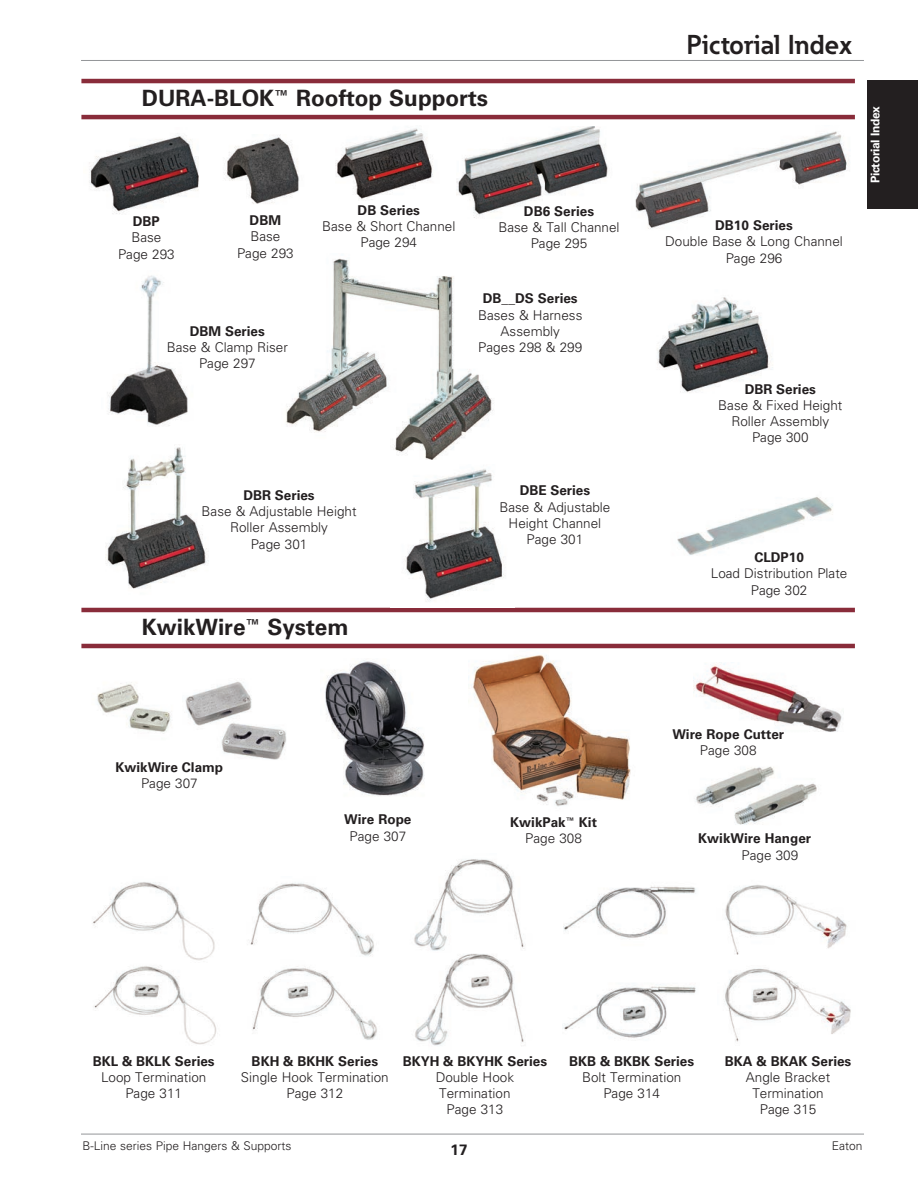
<style>
.page{position:relative;width:918px;height:1188px;background:#fff}
.page>*{position:absolute;margin:0;border:0;box-sizing:border-box;transform-origin:0 0}
.t1{font:700 27px "Eaton";color:#231f20}
.t2{font:700 22.5px "Univers LT Std";color:#231f20}
.t3{font:700 15px "Univers LT Std";color:#231f20}
.t4{font:300 13.5px/16.2px "Univers LT Std";color:#231f20;text-align:center}
.t5{font:700 13.5px/16.2px "Univers LT Std";color:#231f20;text-align:center}
.t6{font:300 12px "Univers LT Std";color:#231f20}
.t7{font:700 12px "Univers LT Std";letter-spacing:-.03em;color:#fff}
.s1{font-weight:300}
</style>
<div class="page">
<hr style="left:81px;top:115px;width:774px;height:4px;background:#892c3a">
<hr style="left:81px;top:79px;width:774px;height:4px;background:#892c3a">
<hr style="left:81px;top:644px;width:774px;height:4px;background:#892c3a">
<hr style="left:81px;top:608px;width:774px;height:4px;background:#892c3a">
<div style="left:867px;top:81px;width:51px;height:128px;background:#231f20"></div>
<img style="left:97px;top:682px;width:74px;height:52px">
<img style="left:185px;top:681px;width:101px;height:79px">
<img style="left:325px;top:660px;width:100px;height:136px">
<img style="left:694px;top:663px;width:148px;height:69px">
<img style="left:468px;top:655px;width:163px;height:152px">
<img style="left:696px;top:766px;width:121px;height:59px">
<img style="left:94px;top:966px;width:123px;height:79px">
<img style="left:93px;top:882px;width:122px;height:79px">
<img style="left:250px;top:883px;width:127px;height:157px">
<img style="left:415px;top:954px;width:109px;height:92px">
<img style="left:414px;top:859px;width:110px;height:92px">
<img style="left:724px;top:968px;width:127px;height:74px">
<img style="left:725px;top:885px;width:122px;height:70px">
<img style="left:405px;top:469px;width:99px;height:132px">
<img style="left:677px;top:497px;width:156px;height:58px">
<img style="left:105px;top:447px;width:104px;height:142px">
<img style="left:657px;top:297px;width:116px;height:96px">
<img style="left:286px;top:258px;width:207px;height:202px">
<img style="left:108px;top:275px;width:80px;height:151px">
<hr style="left:81px;top:60px;width:783px;height:1px;background:#939598">
<hr style="left:81px;top:1134px;width:783px;height:1px;background:#939598">
<img style="left:563px;top:984px;width:133px;height:54px">
<img style="left:564px;top:886px;width:132px;height:52px">
<img style="left:89px;top:135px;width:110px;height:79px">
<img style="left:335px;top:128px;width:98px;height:72px">
<img style="left:456px;top:126px;width:152px;height:92px">
<img style="left:635px;top:131px;width:214px;height:98px">
<img style="left:224px;top:135px;width:75px;height:69px">
<h2 class="t2" style="left:142px;top:90px;width:348px">DURA-BLOK<sup>™</sup> Rooftop Supports</h2>
<h1 class="t1" style="left:687px;top:35px;width:167px">Pictorial Index</h1>
<p class="t5" style="left:133px;top:215px;width:28px">DBP</p>
<p class="t4" style="left:118px;top:231px;width:58px">Base<br>Page 293</p>
<p class="t5" style="left:250px;top:214px;width:33px">DBM</p>
<p class="t4" style="left:237px;top:230px;width:58px">Base<br>Page 293</p>
<p class="t5" style="left:358px;top:203px;width:64px">DB Series</p>
<p class="t4" style="left:322px;top:220px;width:135px">Base &amp; Short Channel<br>Page 294</p>
<p class="t5" style="left:524px;top:204px;width:72px">DB6 Series</p>
<p class="t4" style="left:498px;top:220px;width:123px">Base &amp; Tall Channel<br>Page 295</p>
<p class="t5" style="left:715px;top:218px;width:79px">DB10 Series</p>
<p class="t4" style="left:665px;top:235px;width:179px">Double Base &amp; Long Channel<br>Page 296</p>
<p class="t5" style="left:190px;top:324px;width:77px">DBM Series</p>
<p class="t4" style="left:167px;top:340px;width:123px">Base &amp; Clamp Riser<br>Page 297</p>
<p class="t5" style="left:243px;top:488px;width:73px">DBR Series</p>
<p class="t4" style="left:202px;top:505px;width:156px">Base &amp; Adjustable Height<br>Roller Assembly<br>Page 301</p>
<h2 class="t2" style="left:142px;top:618px;width:208px">KwikWire<sup>™</sup> System</h2>
<p class="t5" style="left:483px;top:292px;width:96px">DB__DS Series</p>
<p class="t4" style="left:478px;top:308px;width:106px">Bases &amp; Harness<br>Assembly<br>Pages 298 &amp; 299</p>
<p class="t5" style="left:520px;top:484px;width:72px">DBE Series</p>
<p class="t4" style="left:499px;top:500px;width:113px">Base &amp; Adjustable<br>Height Channel<br>Page 301</p>
<p class="t5" style="left:745px;top:382px;width:73px">DBR Series</p>
<p class="t4" style="left:718px;top:398px;width:126px">Base &amp; Fixed Height<br>Roller Assembly<br>Page 300</p>
<p class="t5" style="left:754px;top:550px;width:51px">CLDP10</p>
<p class="t4" style="left:711px;top:567px;width:138px">Load Distribution Plate<br>Page 302</p>
<p class="t7" style="left:871px;top:183px;width:78px;rotate:-90deg">Pictorial Index</p>
<p class="t5" style="left:116px;top:760px;width:109px">KwikWire Clamp</p>
<p class="t4" style="left:141px;top:776px;width:58px">Page 307</p>
<p class="t5" style="left:672px;top:727px;width:113px">Wire Rope Cutter</p>
<p class="t4" style="left:700px;top:743px;width:58px">Page 308</p>
<p class="t5" style="left:344px;top:813px;width:69px">Wire Rope</p>
<p class="t4" style="left:350px;top:829px;width:58px">Page 307</p>
<p class="t5" style="left:698px;top:832px;width:114px">KwikWire Hanger</p>
<p class="t4" style="left:742px;top:848px;width:58px">Page 309</p>
<p class="t5" style="left:510px;top:815px;width:88px">KwikPak<sup>™</sup> Kit<br><span class="s1">Page 308</span></p>
<p class="t5" style="left:93px;top:1054px;width:123px">BKL &amp; BKLK Series</p>
<p class="t4" style="left:101px;top:1070px;width:107px">Loop Termination<br>Page 311</p>
<p class="t5" style="left:252px;top:1054px;width:128px">BKH &amp; BKHK Series</p>
<p class="t4" style="left:241px;top:1070px;width:149px">Single Hook Termination<br>Page 312</p>
<p class="t5" style="left:403px;top:1054px;width:146px">BKYH &amp; BKYHK Series</p>
<p class="t4" style="left:436px;top:1070px;width:80px">Double Hook<br>Termination<br>Page 313</p>
<p class="t5" style="left:569px;top:1054px;width:126px">BKB &amp; BKBK Series</p>
<p class="t4" style="left:582px;top:1070px;width:101px">Bolt Termination<br>Page 314</p>
<p class="t5" style="left:725px;top:1054px;width:128px">BKA &amp; BKAK Series</p>
<p class="t4" style="left:746px;top:1070px;width:86px">Angle Bracket<br>Termination<br>Page 315</p>
<p class="t6" style="left:83px;top:1141px;width:211px">B-Line series Pipe Hangers &amp; Supports</p>
<p class="t6" style="left:832px;top:1141px;width:32px">Eaton</p>
<p class="t3" style="left:451px;top:1145px;width:18px">17</p>
</div>
